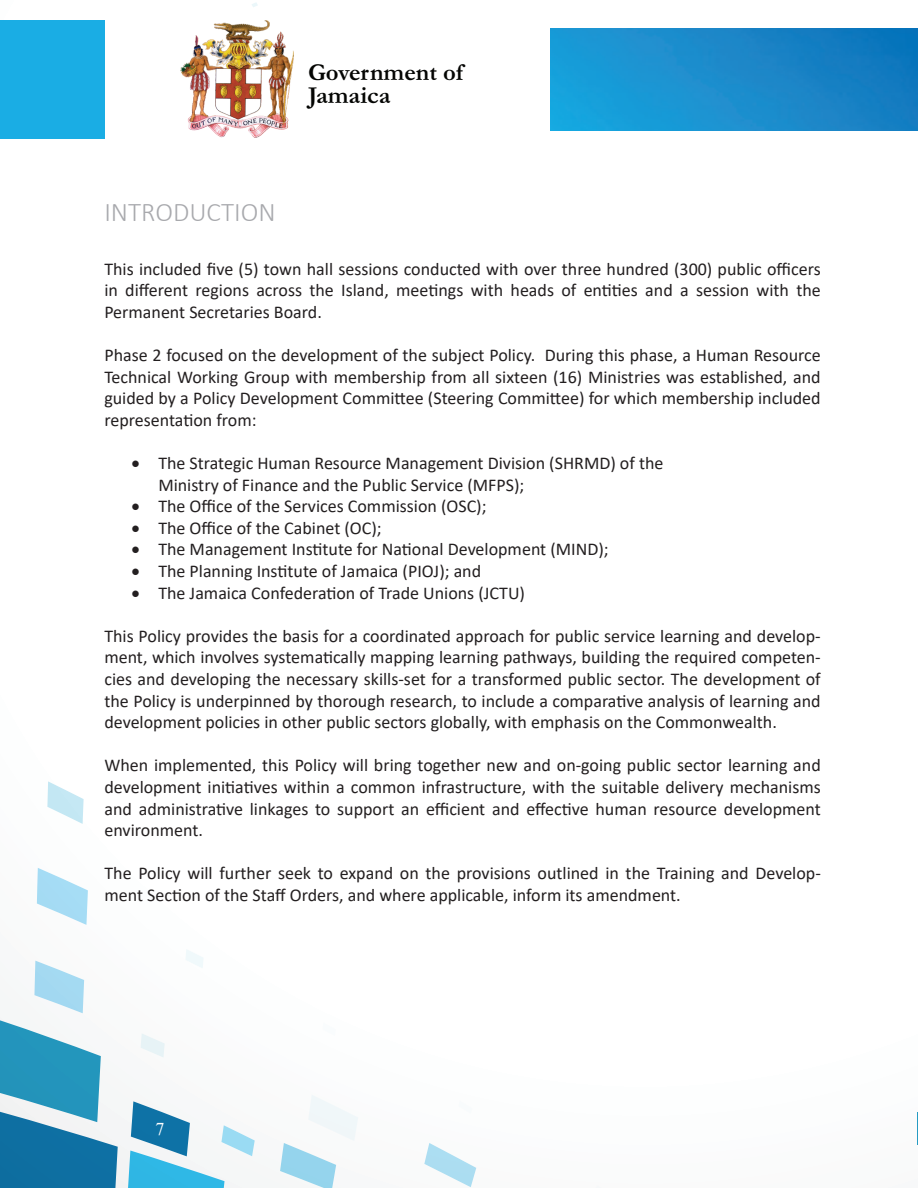
<style>
.page{position:relative;width:918px;height:1188px;background:#fff}
.page>*{position:absolute;margin:0;border:0;box-sizing:border-box;transform-origin:0 0}
.t1{font:300 27px "Calibri";color:#a8a9ad}
.t2{font:700 24.6px/22.6px "Garamond";color:#040503}
.t3{font:700 22.65px "Garamond";color:#040503}
.t4{font:18px/21.6px "Calibri";color:#231f20;text-align:justify}
.t5{font:18px "Times New Roman";color:#fff}
</style>
<div class="page">
<svg style="left:252px;top:3px;width:6px;height:4px"></svg>
<svg style="left:0;top:1020px;width:119px;height:168px"></svg>
<svg style="left:34px;top:961px;width:51px;height:52px"></svg>
<svg style="left:141px;top:1033px;width:24px;height:24px"></svg>
<svg style="left:280px;top:1095px;width:78px;height:93px"></svg>
<svg style="left:424px;top:1143px;width:53px;height:44px"></svg>
<svg style="left:37px;top:868px;width:51px;height:57px"></svg>
<svg style="left:186px;top:950px;width:17px;height:18px"></svg>
<svg style="left:47px;top:781px;width:37px;height:43px"></svg>
<svg style="left:128px;top:1101px;width:127px;height:87px"></svg>
<img style="left:181px;top:21px;width:113px;height:117px">
<hr style="left:917px;top:1112px;width:1px;height:33px;background:#259bc3">
<img style="left:551px;top:28px;width:367px;height:102px">
<div style="left:0;top:20px;width:104px;height:119px;background:#1aade4"></div>
<h2 class="t2" style="left:308px;top:61px;width:157px">Government of<br>Jamaica</h2>
<p class="t3" style="left:225px;top:58px;width:145px">Government of</p>
<h1 class="t1" style="left:104px;top:196px;width:173px">INTRODUCTION</h1>
<p class="t4" style="left:104px;top:257px;width:718px">This included five (5) town hall sessions conducted with over three hundred (300) public officers in different regions across the Island, meetings with heads of entities and a session with the Permanent Secretaries Board.</p>
<p class="t4" style="left:104px;top:344px;width:718px">Phase 2 focused on the development of the subject Policy. During this phase, a Human Resource Technical Working Group with membership from all sixteen (16) Ministries was established, and guided by a Policy Development Committee (Steering Committee) for which membership included representation from:</p>
<p class="t4" style="left:158px;top:452px;width:507px;text-indent:-27px">• The Strategic Human Resource Management Division (SHRMD) of the<br>Ministry of Finance and the Public Service (MFPS);</p>
<p class="t4" style="left:131px;top:495px;width:357px">• The Office of the Services Commission (OSC);</p>
<p class="t4" style="left:131px;top:516px;width:252px">• The Office of the Cabinet (OC);</p>
<p class="t4" style="left:131px;top:538px;width:479px">• The Management Institute for National Development (MIND);</p>
<p class="t4" style="left:131px;top:560px;width:351px">• The Planning Institute of Jamaica (PIOJ); and</p>
<p class="t4" style="left:131px;top:581px;width:395px">• The Jamaica Confederation of Trade Unions (JCTU)</p>
<p class="t4" style="left:104px;top:624px;width:718px">This Policy provides the basis for a coordinated approach for public service learning and develop&shy;ment, which involves systematically mapping learning pathways, building the required competen&shy;cies and developing the necessary skills-set for a transformed public sector. The development of the Policy is underpinned by thorough research, to include a comparative analysis of learning and development policies in other public sectors globally, with emphasis on the Commonwealth.</p>
<p class="t4" style="left:104px;top:754px;width:718px">When implemented, this Policy will bring together new and on-going public sector learning and development initiatives within a common infrastructure, with the suitable delivery mechanisms and administrative linkages to support an efficient and effective human resource development environment.</p>
<p class="t4" style="left:104px;top:862px;width:718px">The Policy will further seek to expand on the provisions outlined in the Training and Develop&shy;ment Section of the Staff Orders, and where applicable, inform its amendment.</p>
<p class="t5" style="left:156px;top:1116px;width:10px">7</p>
</div>
